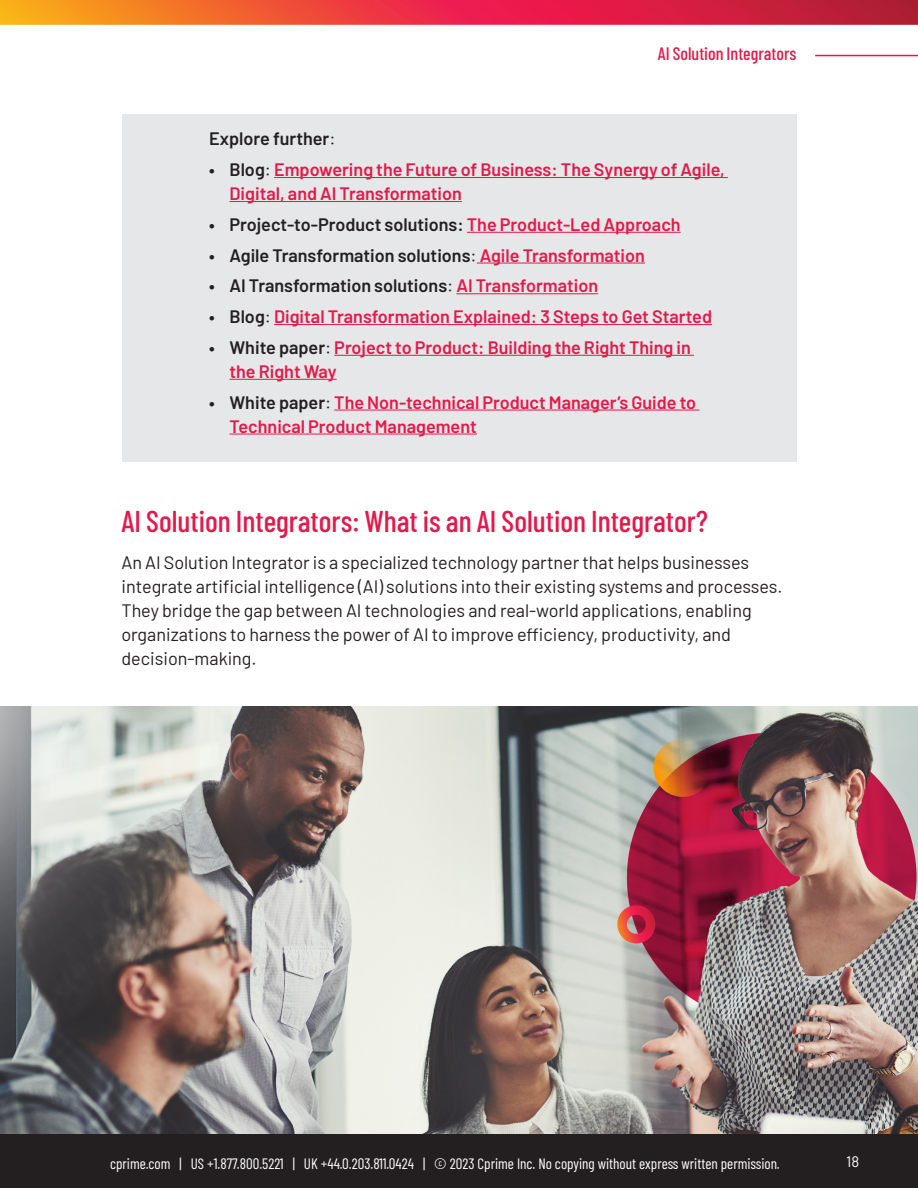
<style>
.page{position:relative;width:918px;height:1188px;background:#fff}
.page>*{position:absolute;margin:0;border:0;box-sizing:border-box;transform-origin:0 0}
.t1{font:500 30px "Barlow Condensed";color:#e3194b}
.Body_Copy{font:18px/24px "Barlow";color:#231f20}
.t2{font:600 18px/24px "Barlow";color:#e3194b}
.Body_Copy-2{font:600 18px "Barlow";color:#231f20}
.t3{font:500 18px "Barlow Condensed";color:#e3194b}
.t4{font:15px "Barlow Condensed";color:#fff}
.t5{font:15px "Barlow";color:#fff}
.s1{font-weight:400}
.s2{color:#231f20}
.s3{font-weight:400;color:#231f20}
.s4{color:#e3194b}
</style>
<div class="page">
<div style="left:0;top:1133px;width:918px;height:55px;background:#231f20"></div>
<img style="left:0;top:0;width:918px;height:25px">
<hr style="left:815px;top:55px;width:103px;height:1px;background:#e3194b">
<div style="left:122px;top:115px;width:675px;height:347px;background:#e6e7e9"></div>
<hr style="left:274px;top:177px;width:454px;height:1px;background:#e3194b">
<hr style="left:230px;top:201px;width:232px;height:1px;background:#e3194b">
<hr style="left:467px;top:232px;width:214px;height:1px;background:#e3194b">
<hr style="left:477px;top:263px;width:168px;height:1px;background:#e3194b">
<hr style="left:456px;top:293px;width:142px;height:1px;background:#e3194b">
<hr style="left:274px;top:324px;width:438px;height:1px;background:#e3194b">
<hr style="left:334px;top:355px;width:360px;height:1px;background:#e3194b">
<hr style="left:230px;top:379px;width:107px;height:1px;background:#e3194b">
<hr style="left:334px;top:410px;width:365px;height:1px;background:#e3194b">
<hr style="left:230px;top:434px;width:247px;height:1px;background:#e3194b">
<img style="left:0;top:706px;width:918px;height:427px">
<h1 class="t3" style="left:658px;top:41px;width:140px">AI Solution Integrators</h1>
<p class="Body_Copy-2" style="left:209px;top:126px;width:128px">Explore further<span class="s1">:</span></p>
<p class="t2" style="left:230px;top:156px;width:497px;text-indent:-20px"><span class="s2">• Blog</span><span class="s3">:</span> Empowering the Future of Business: The Synergy of Agile,<br>Digital, and AI Transformation</p>
<p class="Body_Copy-2" style="left:209px;top:211px;width:473px">• Project-to-Product solutions: <span class="s4">The Product-Led Approach</span></p>
<p class="Body_Copy-2" style="left:209px;top:242px;width:437px">• Agile Transformation solutions<span class="s1">:</span> <span class="s4">Agile Transformation</span></p>
<p class="Body_Copy-2" style="left:209px;top:273px;width:390px">• AI Transformation solutions<span class="s1">:</span> <span class="s4">AI Transformation</span></p>
<p class="t2" style="left:209px;top:303px;width:504px"><span class="s2">• Blog</span><span class="s3">:</span> Digital Transformation Explained: 3 Steps to Get Started</p>
<p class="t2" style="left:230px;top:334px;width:463px;text-indent:-20px"><span class="s2">• White paper</span><span class="s3">:</span> Project to Product: Building the Right Thing in the Right Way</p>
<p class="t2" style="left:230px;top:389px;width:468px;text-indent:-20px"><span class="s2">• White paper</span><span class="s3">:</span> The Non-technical Product Manager’s Guide to<br>Technical Product Management</p>
<h1 class="t1" style="left:122px;top:499px;width:588px">AI Solution Integrators: What is an AI Solution Integrator?</h1>
<p class="Body_Copy" style="left:122px;top:549px;width:663px">An AI Solution Integrator is a specialized technology partner that helps businesses integrate artificial intelligence (AI) solutions into their existing systems and processes.<br>They bridge the gap between AI technologies and real-world applications, enabling organizations to harness the power of AI to improve efficiency, productivity, and decision-making.</p>
<p class="t4" style="left:110px;top:1152px;width:671px">cprime.com | US +1.877.800.5221 | UK +44.0.203.811.0424 | © 2023 Cprime Inc. No copying without express written permission.</p>
<p class="t5" style="left:846px;top:1151px;width:15px">18</p>
<p class="t4" style="left:191px;top:1152px;width:431px">877.800.5221 | © 2022 Cprime Inc. No copying without express written permission.</p>
</div>
